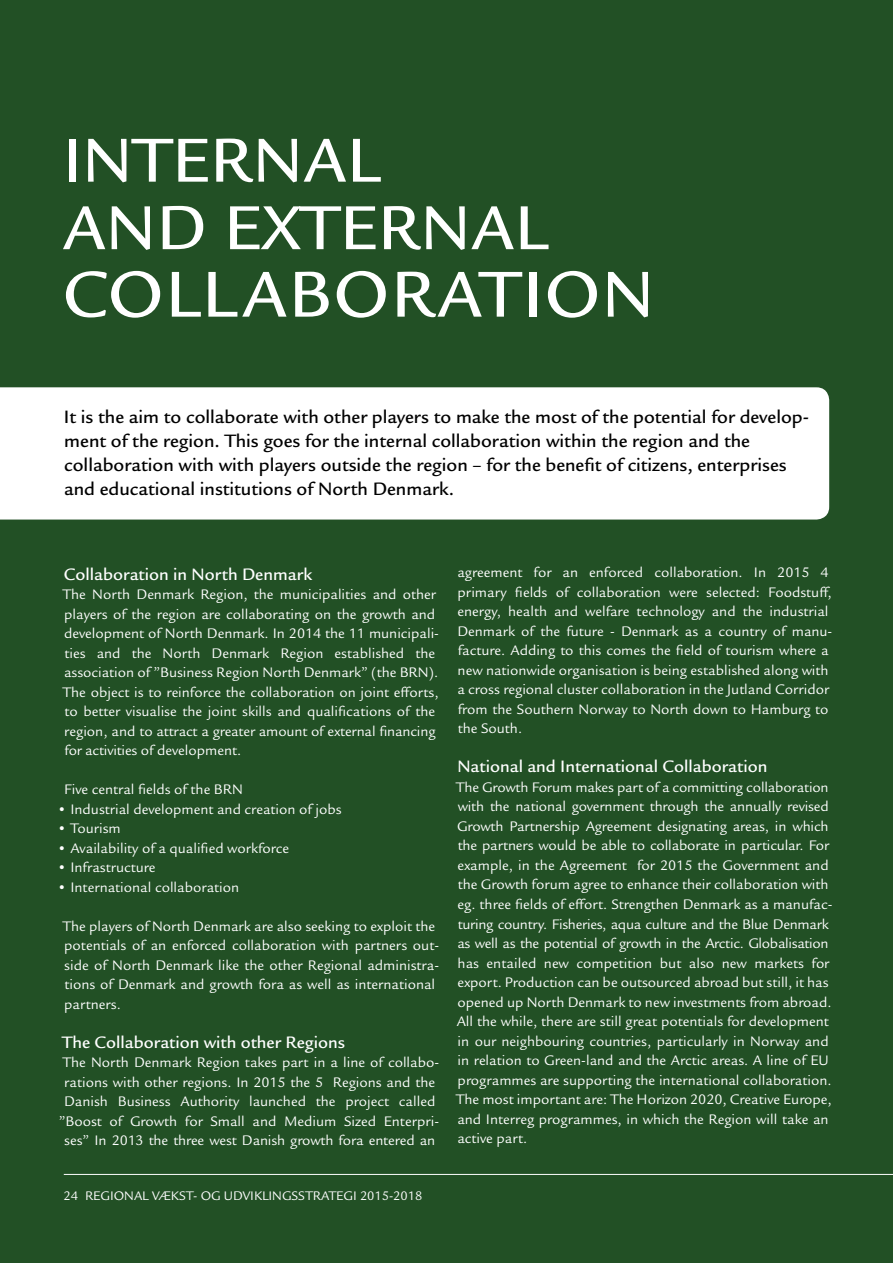
<style>
.page{position:relative;width:893px;height:1263px;background:#225025}
.page>*{position:absolute;margin:0;border:0;box-sizing:border-box;transform-origin:0 0}
.t1{font:500 70.5px "Legacy Sans ITC Std";letter-spacing:.03em;color:#fff}
.t2{font:500 67.5px/67.5px "Legacy Sans ITC Std";letter-spacing:.01em;color:#fff}
.t3{font:500 19.5px/24px "Legacy Sans ITC Std";color:#000}
.t4{font:500 18px "Legacy Sans ITC Std";color:#fff}
.t5{font:15px/19.5px "Legacy Sans ITC Std";color:#fff}
.t6{font:13.5px "Legacy Sans ITC Std";color:#fff}
</style>
<div class="page">
<div style="left:0;top:387px;width:829px;height:132px;background:#fff"></div>
<hr style="left:64px;top:1174px;width:829px;height:1px;background:#fff">
<h2 class="t2" style="left:63px;top:127px;width:486px">INTERNAL<br>AND EXTERNAL</h2>
<h1 class="t1" style="left:63px;top:254px;width:593px">COLLABORATION</h1>
<p class="t3" style="left:64px;top:405px;width:746px">It is the aim to collaborate with other players to make the most of the potential for develop&shy;ment of the region. This goes for the internal collaboration within the region and the collaboration with with players outside the region – for the benefit of citizens, enterprises and educational institutions of North Denmark.</p>
<p class="t4" style="left:64px;top:564px;width:250px">Collaboration in North Denmark</p>
<p class="t5" style="left:63px;top:585px;width:378px">The North Denmark Region, the municipalities and other players of the region are collaborating on the growth and development of North Denmark. In 2014 the 11 municipali&shy;ties and the North Denmark Region established the association of ”Business Region North Denmark” (the BRN).<br>The object is to reinforce the collaboration on joint efforts, to better visualise the joint skills and qualifications of the region, and to attract a greater amount of external financing for activities of development.</p>
<p class="t5" style="left:64px;top:780px;width:180px">Five central fields of the BRN</p>
<p class="t5" style="left:57px;top:799px;width:286px">• Industrial development and creation of jobs</p>
<p class="t5" style="left:57px;top:819px;width:65px">• Tourism</p>
<p class="t5" style="left:57px;top:838px;width:233px">• Availability of a qualified workforce</p>
<p class="t5" style="left:57px;top:858px;width:100px">• Infrastructure</p>
<p class="t5" style="left:57px;top:877px;width:183px">• International collaboration</p>
<p class="t5" style="left:63px;top:916px;width:378px">The players of North Denmark are also seeking to exploit the potentials of an enforced collaboration with partners out&shy;side of North Denmark like the other Regional administra&shy;tions of Denmark and growth fora as well as international partners.</p>
<p class="t4" style="left:62px;top:1032px;width:284px">The Collaboration with other Regions</p>
<p class="t5" style="left:59px;top:1053px;width:382px;text-align:center">The North Denmark Region takes part in a line of collabo&shy;rations with other regions. In 2015 the 5 Regions and the Danish Business Authority launched the project called ”Boost of Growth for Small and Medium Sized Enterpri&shy;ses” In 2013 the three west Danish growth fora entered an</p>
<p class="t6" style="left:64px;top:1188px;width:360px">24 REGIONAL VÆKST- OG UDVIKLINGSSTRATEGI 2015-2018</p>
<p class="t5" style="left:457px;top:563px;width:377px">agreement for an enforced collaboration. In 2015 4 primary fields of collaboration were selected: Foodstuff, energy, health and welfare technology and the industrial Denmark of the future - Denmark as a country of manu&shy;facture. Adding to this comes the field of tourism where a new nationwide organisation is being established along with a cross regional cluster collaboration in the Jutland Corridor from the Southern Norway to North down to Hamburg to the South.</p>
<p class="t4" style="left:457px;top:756px;width:311px">National and International Collaboration</p>
<p class="t5" style="left:456px;top:778px;width:378px">The Growth Forum makes part of a committing collaboration with the national government through the annually revised Growth Partnership Agreement designating areas, in which the partners would be able to collaborate in particular. For example, in the Agreement for 2015 the Government and the Growth forum agree to enhance their collaboration with eg. three fields of effort. Strengthen Denmark as a manufac&shy;turing country. Fisheries, aqua culture and the Blue Denmark as well as the potential of growth in the Arctic. Globalisation has entailed new competition but also new markets for export. Production can be outsourced abroad but still, it has opened up North Denmark to new investments from abroad.<br>All the while, there are still great potentials for development in our neighbouring countries, particularly in Norway and in relation to Green-land and the Arctic areas. A line of EU programmes are supporting the international collaboration.<br>The most important are: The Horizon 2020, Creative Europe, and Interreg programmes, in which the Region will take an active part.</p>
</div>
